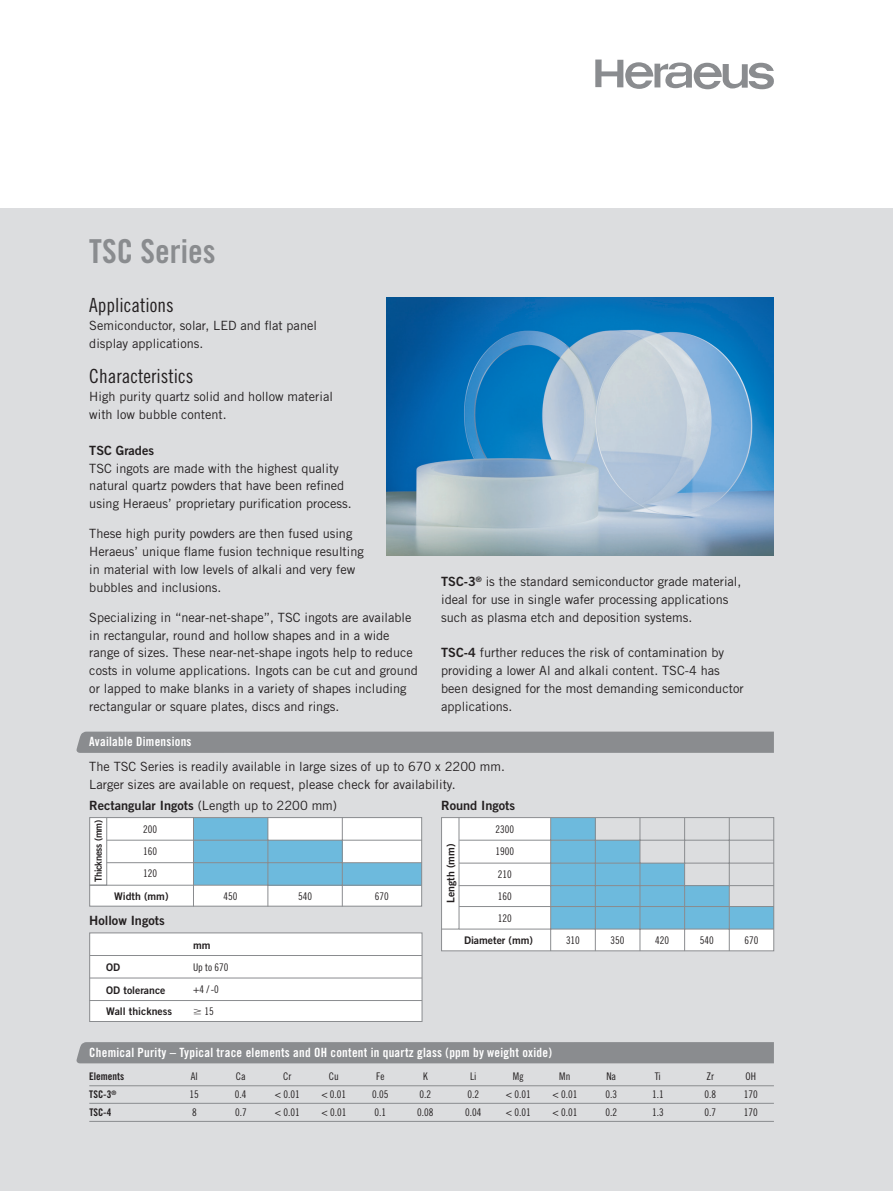
<style>
.page{position:relative;width:893px;height:1191px;background:#fff}
.page>*{position:absolute;margin:0;border:0;box-sizing:border-box;transform-origin:0 0}
.t1{font:33px "Trade Gothic Bold Cond Twenty";color:#8a8c8f}
.t2{font:19.5px "Trade Gothic Cond Eighteen";color:#231f20}
.t3{font:12.75px/17.9px "Trade Gothic";color:#231f20}
.t4{font:12.75px "Trade Gothic Bold Cond Twenty";letter-spacing:.02em;color:#fff}
.t5{font:12.75px "Trade Gothic Bold Two";color:#231f20}
.t6{font:10.5px/22.8px "Trade Gothic Cond Eighteen";color:#231f20;text-align:center}
.t7{font:10.5px/21px "Trade Gothic Bold Two";color:#231f20}
.t8{font:10.5px "Trade Gothic Bold Cond Twenty";color:#231f20}
.t9{font:9.75px "Trade Gothic Bold Two";letter-spacing:-.03em;color:#231f20}
.s1{font-family:"Trade Gothic Bold Two"}
</style>
<div class="page">
<div style="left:0;top:208px;width:893px;height:983px;background:#dcdddf"></div>
<svg style="left:76px;top:731px;width:698px;height:22px;background:#8d8f92"></svg>
<div style="left:76px;top:1042px;width:698px;height:21px;background:#8a8c8f"></div>
<hr style="left:89px;top:1103px;width:685px;height:1px;background:#8a8c8f">
<hr style="left:89px;top:1121px;width:685px;height:1px;background:#8a8c8f">
<hr style="left:89px;top:1085px;width:685px;height:1px;background:#8a8c8f">
<div style="left:729px;top:906px;width:44px;height:22px;background:#6dbadd"></div>
<svg style="left:595px;top:60px;width:179px;height:29px"></svg>
<div style="left:551px;top:818px;width:44px;height:111px;background:#6dbadd"></div>
<div style="left:595px;top:840px;width:45px;height:90px;background:#6dbadd"></div>
<div style="left:640px;top:863px;width:45px;height:67px;background:#6dbadd"></div>
<div style="left:685px;top:885px;width:44px;height:44px;background:#6dbadd"></div>
<div style="left:441px;top:817px;width:110px;height:133px;background:#fff"></div>
<div style="left:492px;top:929px;width:282px;height:21px;background:#fff"></div>
<svg style="left:443px;top:819px;width:17px;height:110px"></svg>
<div style="left:90px;top:818px;width:332px;height:87px;background:#fff"></div>
<div style="left:90px;top:933px;width:332px;height:88px;background:#fff"></div>
<div style="left:193px;top:818px;width:75px;height:67px;background:#6dbadd"></div>
<div style="left:268px;top:840px;width:74px;height:45px;background:#6dbadd"></div>
<div style="left:342px;top:862px;width:80px;height:23px;background:#6dbadd"></div>
<hr style="left:89px;top:884px;width:333px;height:1px;background:#8a8c8f">
<hr style="left:107px;top:862px;width:315px;height:1px;background:#8a8c8f">
<hr style="left:107px;top:839px;width:315px;height:1px;background:#8a8c8f">
<hr style="left:193px;top:817px;width:1px;height:89px;background:#8a8c8f">
<hr style="left:268px;top:817px;width:1px;height:89px;background:#8a8c8f">
<hr style="left:342px;top:817px;width:1px;height:89px;background:#8a8c8f">
<hr style="left:89px;top:1000px;width:333px;height:1px;background:#8a8c8f">
<hr style="left:90px;top:977px;width:332px;height:1px;background:#8a8c8f">
<hr style="left:90px;top:955px;width:332px;height:1px;background:#8a8c8f">
<hr style="left:459px;top:928px;width:315px;height:1px;background:#8a8c8f">
<hr style="left:459px;top:906px;width:315px;height:1px;background:#8a8c8f">
<hr style="left:459px;top:885px;width:315px;height:1px;background:#8a8c8f">
<hr style="left:459px;top:862px;width:315px;height:1px;background:#8a8c8f">
<hr style="left:459px;top:839px;width:315px;height:1px;background:#8a8c8f">
<hr style="left:550px;top:817px;width:1px;height:134px;background:#8a8c8f">
<hr style="left:595px;top:817px;width:1px;height:134px;background:#8a8c8f">
<hr style="left:640px;top:817px;width:1px;height:134px;background:#8a8c8f">
<hr style="left:684px;top:817px;width:1px;height:134px;background:#8a8c8f">
<hr style="left:729px;top:817px;width:1px;height:134px;background:#8a8c8f">
<div style="left:441px;top:817px;width:333px;height:134px;border:1px solid #8a8c8f"></div>
<svg style="left:91px;top:819px;width:16px;height:67px"></svg>
<div style="left:89px;top:817px;width:333px;height:89px;border:1px solid #8a8c8f"></div>
<div style="left:89px;top:932px;width:333px;height:89px;border:1px solid #8a8c8f"></div>
<img style="left:387px;top:298px;width:387px;height:258px">
<h1 class="t1" style="left:89px;top:232px;width:128px">TSC Series</h1>
<h2 class="t2" style="left:89px;top:293px;width:86px">Applications</h2>
<p class="t3" style="left:89px;top:316px;width:229px">Semiconductor, solar, LED and flat panel display applications.</p>
<h2 class="t2" style="left:89px;top:365px;width:105px">Characteristics</h2>
<p class="t3" style="left:89px;top:387px;width:245px">High purity quartz solid and hollow material with low bubble content.</p>
<p class="t5" style="left:89px;top:442px;width:66px">TSC Grades</p>
<p class="t3" style="left:89px;top:459px;width:264px">TSC ingots are made with the highest quality natural quartz powders that have been refined using Heraeus’ proprietary purification process.</p>
<p class="t3" style="left:89px;top:524px;width:276px">These high purity powders are then fused using Heraeus’ unique flame fusion technique resulting in material with low levels of alkali and very few bubbles and inclusions.</p>
<p class="t3" style="left:89px;top:608px;width:330px">Specializing in “near-net-shape”, TSC ingots are available in rectangular, round and hollow shapes and in a wide range of sizes. These near-net-shape ingots help to reduce costs in volume applications. Ingots can be cut and ground or lapped to make blanks in a variety of shapes including rectangular or square plates, discs and rings.</p>
<p class="t4" style="left:89px;top:734px;width:104px">Available Dimensions</p>
<p class="t3" style="left:441px;top:572px;width:302px"><span class="s1">TSC-3</span><sup>®</sup> is the standard semiconductor grade material, ideal for use in single wafer processing applications such as plasma etch and deposition systems.</p>
<p class="t3" style="left:441px;top:643px;width:304px"><span class="s1">TSC-4</span> further reduces the risk of contamination by providing a lower Al and alkali content. TSC-4 has been designed for the most demanding semiconductor applications.</p>
<p class="t3" style="left:89px;top:757px;width:417px">The TSC Series is readily available in large sizes of up to 670 x 2200 mm.<br>Larger sizes are available on request, please check for availability.</p>
<p class="t9" style="left:92px;top:882px;width:64px;rotate:-90deg">Thickness (mm)</p>
<p class="t7" style="left:114px;top:885px;width:56px">Width (mm)</p>
<p class="t3" style="left:89px;top:796px;width:249px"><span class="s1">Rectangular Ingots</span> (Length up to 2200 mm)</p>
<p class="t6" style="left:143px;top:817px;width:15px">200</p>
<p class="t5" style="left:441px;top:797px;width:76px">Round Ingots</p>
<p class="t6" style="left:495px;top:817px;width:20px;text-align:justify">2300<br>1900<br>210</p>
<p class="t6" style="left:498px;top:907px;width:15px">120</p>
<p class="t7" style="left:440px;top:902px;width:61px;rotate:-90deg">Length (mm)</p>
<p class="t6" style="left:143px;top:840px;width:15px;line-height:22px;text-align:left">160<br>120</p>
<p class="t6" style="left:498px;top:884px;width:15px">160</p>
<p class="t6" style="left:223px;top:884px;width:15px">450</p>
<p class="t6" style="left:298px;top:884px;width:15px">540</p>
<p class="t6" style="left:375px;top:884px;width:15px">670</p>
<p class="t5" style="left:89px;top:913px;width:77px">Hollow Ingots</p>
<p class="t7" style="left:193px;top:934px;width:19px">mm</p>
<p class="t7" style="left:106px;top:956px;width:16px">OD</p>
<p class="t6" style="left:193px;top:955px;width:37px">Up to 670</p>
<p class="t7" style="left:106px;top:979px;width:67px">OD tolerance<br>Wall thickness</p>
<p class="t6" style="left:193px;top:978px;width:27px;line-height:21.5px">+4 / -0<br>15</p>
<p class="t7" style="left:464px;top:929px;width:71px">Diameter (mm)</p>
<p class="t6" style="left:566px;top:929px;width:15px">310</p>
<p class="t6" style="left:611px;top:929px;width:15px">350</p>
<p class="t6" style="left:655px;top:929px;width:15px">420</p>
<p class="t6" style="left:700px;top:929px;width:15px">540</p>
<p class="t6" style="left:745px;top:929px;width:15px">670</p>
<p class="t4" style="left:89px;top:1044px;width:464px">Chemical Purity – Typical trace elements and OH content in quartz glass (ppm by weight oxide)</p>
<p class="t8" style="left:89px;top:1070px;width:36px">Elements</p>
<p class="t6" style="left:191px;top:1064px;width:8px">Al</p>
<p class="t6" style="left:236px;top:1064px;width:11px">Ca</p>
<p class="t6" style="left:283px;top:1064px;width:10px">Cr</p>
<p class="t6" style="left:329px;top:1064px;width:11px">Cu</p>
<p class="t6" style="left:376px;top:1064px;width:10px">Fe</p>
<p class="t6" style="left:423px;top:1064px;width:6px">K</p>
<p class="t6" style="left:470px;top:1064px;width:8px">Li</p>
<p class="t6" style="left:513px;top:1064px;width:13px">Mg</p>
<p class="t6" style="left:559px;top:1064px;width:13px">Mn</p>
<p class="t6" style="left:606px;top:1064px;width:11px">Na</p>
<p class="t6" style="left:655px;top:1064px;width:7px">Ti</p>
<p class="t6" style="left:706px;top:1064px;width:9px">Zr</p>
<p class="t6" style="left:746px;top:1064px;width:12px">OH</p>
<p class="t8" style="left:89px;top:1087px;width:29px">TSC-3<sup>®</sup></p>
<p class="t6" style="left:190px;top:1082px;width:11px">15</p>
<p class="t6" style="left:235px;top:1082px;width:13px">0.4</p>
<p class="t6" style="left:275px;top:1082px;width:26px">&lt; 0.01</p>
<p class="t6" style="left:321px;top:1082px;width:26px">&lt; 0.01</p>
<p class="t6" style="left:372px;top:1082px;width:18px">0.05</p>
<p class="t6" style="left:419px;top:1082px;width:13px">0.2</p>
<p class="t6" style="left:467px;top:1082px;width:13px">0.2</p>
<p class="t6" style="left:506px;top:1082px;width:26px">&lt; 0.01</p>
<p class="t6" style="left:552px;top:1082px;width:26px">&lt; 0.01</p>
<p class="t6" style="left:605px;top:1082px;width:13px">0.3</p>
<p class="t6" style="left:652px;top:1082px;width:13px">1.1</p>
<p class="t6" style="left:704px;top:1082px;width:13px">0.8</p>
<p class="t6" style="left:744px;top:1082px;width:15px">170</p>
<p class="t8" style="left:89px;top:1105px;width:24px">TSC-4</p>
<p class="t6" style="left:192px;top:1100px;width:6px">8</p>
<p class="t6" style="left:235px;top:1100px;width:13px">0.7</p>
<p class="t6" style="left:275px;top:1100px;width:26px">&lt; 0.01</p>
<p class="t6" style="left:321px;top:1100px;width:26px">&lt; 0.01</p>
<p class="t6" style="left:375px;top:1100px;width:13px">0.1</p>
<p class="t6" style="left:417px;top:1100px;width:18px">0.08</p>
<p class="t6" style="left:465px;top:1100px;width:18px">0.04</p>
<p class="t6" style="left:506px;top:1100px;width:26px">&lt; 0.01</p>
<p class="t6" style="left:552px;top:1100px;width:26px">&lt; 0.01</p>
<p class="t6" style="left:606px;top:1100px;width:13px">0.2</p>
<p class="t6" style="left:652px;top:1100px;width:13px">1.3</p>
<p class="t6" style="left:704px;top:1100px;width:13px">0.7</p>
<p class="t6" style="left:744px;top:1100px;width:15px">170</p>
</div>
